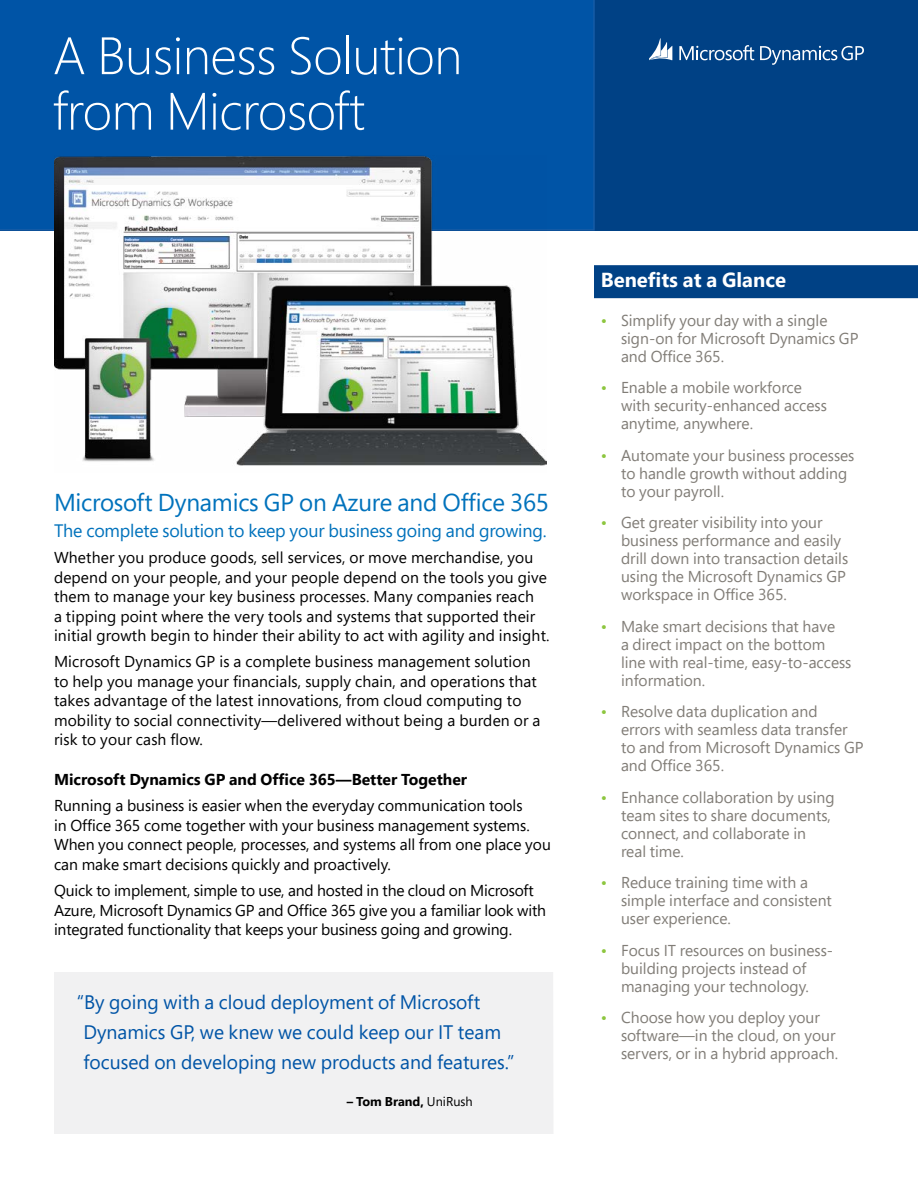
<style>
.page{position:relative;width:918px;height:1188px;background:#fff}
.page>*{position:absolute;margin:0;border:0;box-sizing:border-box;transform-origin:0 0}
.t1{font:300 52.5px/55.5px "Segoe Pro";letter-spacing:-.01em;color:#fff}
.t2{font:24.3px "Segoe Pro";letter-spacing:-.01em;color:#0072bc}
.t3{font:700 20.25px "Segoe Pro";color:#fff}
.t4{font:19.5px/30px "Segoe Pro";color:#0054a6}
.t5{font:18px "Segoe Pro";letter-spacing:-.01em;color:#0072bc}
.t6{font:15.75px/18px "Segoe Pro";color:#817d77}
.t7{font:15.75px/19.5px "Segoe Pro";letter-spacing:.01em;color:#000}
.t8{font:15.75px/19.5px "Segoe Pro";letter-spacing:-.01em;color:#000}
.t9{font:700 15.75px "Segoe Pro";color:#000}
.t10{font:700 12.75px "Segoe Pro";color:#000}
.s1{font-weight:400}
.s2{color:#8dc63f}
</style>
<div class="page">
<div style="left:0;top:0;width:918px;height:231px;background:#004185"></div>
<div style="left:0;top:0;width:595px;height:231px;background:#0054a6"></div>
<div style="left:594px;top:265px;width:324px;height:33px;background:#004185"></div>
<div style="left:54px;top:972px;width:500px;height:162px;background:#f1f1f2"></div>
<img style="left:54px;top:155px;width:492px;height:311px">
<svg style="left:679px;top:45px;width:75px;height:15px"></svg>
<svg style="left:760px;top:46px;width:104px;height:19px"></svg>
<svg style="left:649px;top:38px;width:23px;height:22px"></svg>
<h1 class="t1" style="left:53px;top:27px;width:411px">A Business Solution from Microsoft</h1>
<h2 class="t2" style="left:54px;top:485px;width:497px">Microsoft Dynamics GP on Azure and Office 365</h2>
<p class="t5" style="left:54px;top:518px;width:494px">The complete solution to keep your business going and growing.</p>
<p class="t7" style="left:54px;top:547px;width:497px">Whether you produce goods, sell services, or move merchandise, you depend on your people, and your people depend on the tools you give them to manage your key business processes. Many companies reach<br>a tipping point where the very tools and systems that supported their initial growth begin to hinder their ability to act with agility and insight.</p>
<p class="t7" style="left:54px;top:652px;width:488px">Microsoft Dynamics GP is a complete business management solution to help you manage your financials, supply chain, and operations that takes advantage of the latest innovations, from cloud computing to mobility to social connectivity—delivered without being a burden or a risk to your cash flow.</p>
<p class="t9" style="left:54px;top:768px;width:415px">Microsoft Dynamics GP and Office 365—Better Together</p>
<p class="t7" style="left:54px;top:796px;width:498px">Running a business is easier when the everyday communication tools<br>in Office 365 come together with your business management systems.<br>When you connect people, processes, and systems all from one place you can make smart decisions quickly and proactively.</p>
<p class="t8" style="left:54px;top:880px;width:494px">Quick to implement, simple to use, and hosted in the cloud on Microsoft<br>Azure, Microsoft Dynamics GP and Office 365 give you a familiar look with integrated functionality that keeps your business going and growing.</p>
<p class="t4" style="left:83px;top:987px;width:433px;text-indent:-7px">“By going with a cloud deployment of Microsoft<br>Dynamics GP, we knew we could keep our IT team focused on developing new products and features.”</p>
<p class="t10" style="left:347px;top:1093px;width:128px">– Tom Brand, <span class="s1">UniRush</span></p>
<p class="t3" style="left:601px;top:266px;width:187px">Benefits at a Glance</p>
<p class="t6" style="left:621px;top:311px;width:239px;text-indent:-20px"><span class="s2">•</span> Simplify your day with a single sign-on for Microsoft Dynamics GP and Office 365.</p>
<p class="t6" style="left:621px;top:378px;width:207px;text-indent:-20px"><span class="s2">•</span> Enable a mobile workforce with security-enhanced access anytime, anywhere.</p>
<p class="t6" style="left:621px;top:446px;width:235px;text-indent:-20px"><span class="s2">•</span> Automate your business processes to handle growth without adding to your payroll.</p>
<p class="t6" style="left:621px;top:513px;width:229px;text-indent:-20px"><span class="s2">•</span> Get greater visibility into your business performance and easily drill down into transaction details using the Microsoft Dynamics GP workspace in Office 365.</p>
<p class="t6" style="left:621px;top:617px;width:232px;text-indent:-20px"><span class="s2">•</span> Make smart decisions that have<br>a direct impact on the bottom line with real-time, easy-to-access information.</p>
<p class="t6" style="left:621px;top:702px;width:244px;text-indent:-20px"><span class="s2">•</span> Resolve data duplication and<br>errors with seamless data transfer to and from Microsoft Dynamics GP and Office 365.</p>
<p class="t6" style="left:621px;top:788px;width:215px;text-indent:-20px"><span class="s2">•</span> Enhance collaboration by using team sites to share documents, connect, and collaborate in real time.</p>
<p class="t6" style="left:621px;top:873px;width:212px;text-indent:-20px"><span class="s2">•</span> Reduce training time with a simple interface and consistent user experience.</p>
<p class="t6" style="left:601px;top:941px;width:234px;text-align:center"><span class="s2">•</span> Focus IT resources on business&shy;building projects instead of managing your technology.</p>
<p class="t6" style="left:621px;top:1008px;width:219px;text-indent:-20px"><span class="s2">•</span> Choose how you deploy your software—in the cloud, on your servers, or in a hybrid approach.</p>
</div>
